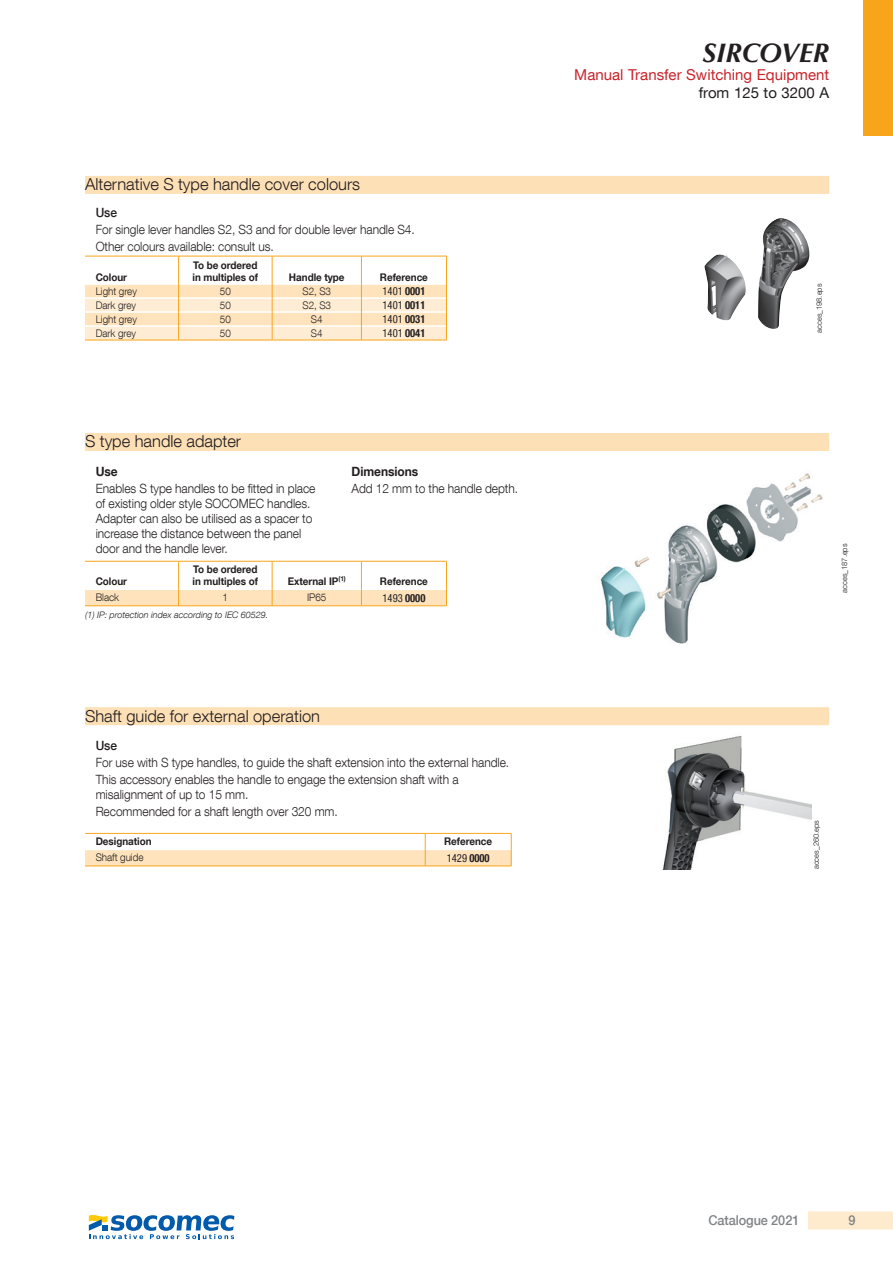
<style>
.page{position:relative;width:893px;height:1263px;background:#fff}
.page>*{position:absolute;margin:0;border:0;box-sizing:border-box;transform-origin:0 0}
.t1{font:italic 700 27px "Optima LT Std";color:#231f20}
.t2{font:300 16.5px "Helvetica Neue LT Com";color:#231f20}
.t3{font:15px "Helvetica Neue LT Com";color:#c8242b}
.t4{font:15px "Helvetica Neue LT Com";color:#231f20}
.t5{font:500 13.5px "Helvetica Neue LT Com";letter-spacing:-.005em;color:#808285;scale:.94 1}
.t6{font:300 12.75px/15px "Helvetica Neue LT Com";letter-spacing:-.005em;color:#231f20;scale:.94 1}
.t7{font:700 12.75px "Helvetica Neue LT Com";letter-spacing:-.005em;color:#231f20;scale:.94 1}
.t8{font:500 12.75px "Helvetica Neue LT Com";letter-spacing:-.005em;color:#231f20;scale:.94 1}
.t9{font:condensed 11.25px "Helvetica Neue LT Com";color:#231f20;scale:.94 1}
.t10{font:700 10.5px/12px "Helvetica Neue LT Com";letter-spacing:-.005em;color:#231f20;scale:.94 1}
.t11{font:300 10.5px "Helvetica Neue LT Com";letter-spacing:-.005em;color:#231f20;scale:.94 1}
.t12{font:italic 300 9px "Helvetica Neue LT Com";color:#231f20}
.t13{font:300 7.5px "Helvetica Neue LT Com";color:#231f20}
.s1{font-weight:700}
</style>
<div class="page">
<div style="left:808px;top:1211px;width:85px;height:18px;background:#feeacc"></div>
<div style="left:863px;top:0;width:30px;height:136px;background:#f9a51b"></div>
<div style="left:85px;top:176px;width:744px;height:18px;background:#fee0b6"></div>
<svg style="left:85px;top:256px;width:362px;height:84px"></svg>
<hr style="left:85px;top:340px;width:94px;height:1px;background:#f9a51b">
<hr style="left:179px;top:340px;width:93px;height:1px;background:#f9a51b">
<hr style="left:272px;top:340px;width:89px;height:1px;background:#f9a51b">
<hr style="left:361px;top:340px;width:86px;height:1px;background:#f9a51b">
<div style="left:85px;top:433px;width:744px;height:18px;background:#fee0b6"></div>
<svg style="left:85px;top:561px;width:362px;height:44px"></svg>
<hr style="left:85px;top:605px;width:94px;height:1px;background:#f9a51b">
<hr style="left:179px;top:605px;width:93px;height:1px;background:#f9a51b">
<hr style="left:272px;top:605px;width:89px;height:1px;background:#f9a51b">
<hr style="left:361px;top:605px;width:86px;height:1px;background:#f9a51b">
<div style="left:85px;top:707px;width:744px;height:18px;background:#fee0b6"></div>
<hr style="left:85px;top:833px;width:340px;height:1px;background:#f9a51b">
<hr style="left:425px;top:833px;width:86px;height:1px;background:#f9a51b">
<svg style="left:85px;top:834px;width:427px;height:32px"></svg>
<hr style="left:85px;top:866px;width:340px;height:1px;background:#f9a51b">
<hr style="left:425px;top:866px;width:86px;height:1px;background:#f9a51b">
<img style="left:600px;top:473px;width:223px;height:171px">
<img style="left:704px;top:218px;width:106px;height:111px">
<img style="left:662px;top:736px;width:149px;height:133px">
<svg style="left:89px;top:1215px;width:145px;height:24px"></svg>
<p class="t2" style="left:85px;top:174px;width:277px">Alternative S type handle cover colours</p>
<p class="t8" style="left:96px;top:205px;width:24px">Use</p>
<p class="t6" style="left:96px;top:221px;width:341px;line-height:17.1px">For single lever handles S2, S3 and for double lever handle S4.<br>Other colours available: consult us.</p>
<p class="t10" style="left:96px;top:271px;width:35px">Colour</p>
<p class="t10" style="left:193px;top:259px;width:71px">To be ordered in multiples of</p>
<p class="t10" style="left:289px;top:271px;width:61px">Handle type</p>
<p class="t10" style="left:380px;top:271px;width:53px">Reference</p>
<p class="t11" style="left:96px;top:285px;width:45px">Light grey</p>
<p class="t11" style="left:220px;top:285px;width:13px">50</p>
<p class="t11" style="left:302px;top:285px;width:32px">S2, S3</p>
<p class="t9" style="left:383px;top:284px;width:47px">1401 <span class="s1">0001</span></p>
<p class="t11" style="left:96px;top:299px;width:44px">Dark grey</p>
<p class="t11" style="left:220px;top:299px;width:13px">50</p>
<p class="t11" style="left:302px;top:299px;width:32px">S2, S3</p>
<p class="t9" style="left:383px;top:298px;width:47px">1401 <span class="s1">0011</span></p>
<p class="t11" style="left:96px;top:313px;width:45px">Light grey</p>
<p class="t11" style="left:220px;top:313px;width:13px">50</p>
<p class="t11" style="left:311px;top:313px;width:14px">S4</p>
<p class="t9" style="left:383px;top:312px;width:47px">1401 <span class="s1">0031</span></p>
<p class="t11" style="left:96px;top:327px;width:44px">Dark grey</p>
<p class="t11" style="left:220px;top:327px;width:13px">50</p>
<p class="t11" style="left:311px;top:327px;width:14px">S4</p>
<p class="t9" style="left:383px;top:326px;width:47px">1401 <span class="s1">0041</span></p>
<p class="t2" style="left:85px;top:431px;width:158px">S type handle adapter</p>
<p class="t7" style="left:96px;top:463px;width:25px">Use</p>
<p class="t6" style="left:96px;top:481px;width:235px">Enables S type handles to be fitted in place of existing older style SOCOMEC handles.<br>Adapter can also be utilised as a spacer to increase the distance between the panel door and the handle lever.</p>
<p class="t7" style="left:352px;top:463px;width:73px">Dimensions</p>
<p class="t6" style="left:352px;top:481px;width:179px">Add 12 mm to the handle depth.</p>
<p class="t10" style="left:96px;top:575px;width:35px">Colour</p>
<p class="t10" style="left:193px;top:563px;width:71px">To be ordered in multiples of</p>
<p class="t10" style="left:288px;top:575px;width:63px">External IP<sup>(1)</sup></p>
<p class="t10" style="left:380px;top:575px;width:53px">Reference</p>
<p class="t11" style="left:96px;top:591px;width:26px">Black</p>
<p class="t11" style="left:223px;top:591px;width:7px">1</p>
<p class="t11" style="left:307px;top:591px;width:22px">IP65</p>
<p class="t9" style="left:383px;top:591px;width:47px">1493 <span class="s1">0000</span></p>
<p class="t12" style="left:85px;top:610px;width:185px">(1) IP: protection index according to IEC 60529.</p>
<p class="t2" style="left:85px;top:706px;width:237px">Shaft guide for external operation</p>
<p class="t8" style="left:96px;top:738px;width:24px">Use</p>
<p class="t6" style="left:96px;top:753px;width:441px;line-height:17.1px">For use with S type handles, to guide the shaft extension into the external handle.<br>This accessory enables the handle to engage the extension shaft with a</p>
<p class="t6" style="left:96px;top:786px;width:259px;line-height:17.1px">misalignment of up to 15 mm.<br>Recommended for a shaft length over 320 mm.</p>
<p class="t10" style="left:96px;top:835px;width:61px">Designation</p>
<p class="t10" style="left:444px;top:835px;width:53px">Reference</p>
<p class="t11" style="left:96px;top:851px;width:52px">Shaft guide</p>
<p class="t9" style="left:447px;top:851px;width:47px">1429 <span class="s1">0000</span></p>
<h1 class="t1" style="left:702px;top:37px;width:128px">SIRCOVER</h1>
<p class="t3" style="left:574px;top:66px;width:256px">Manual Transfer Switching Equipment</p>
<p class="t4" style="left:699px;top:84px;width:132px">from 125 to 3200 A</p>
<p class="t13" style="left:815px;top:333px;width:51px;rotate:-90deg">acces_198.eps</p>
<p class="t13" style="left:840px;top:593px;width:51px;rotate:-90deg">acces_187.eps</p>
<p class="t13" style="left:812px;top:869px;width:51px;rotate:-90deg">acces_260.eps</p>
<p class="t5" style="left:708px;top:1212px;width:98px">Catalogue 2021</p>
<p class="t5" style="left:848px;top:1212px;width:9px">9</p>
</div>
